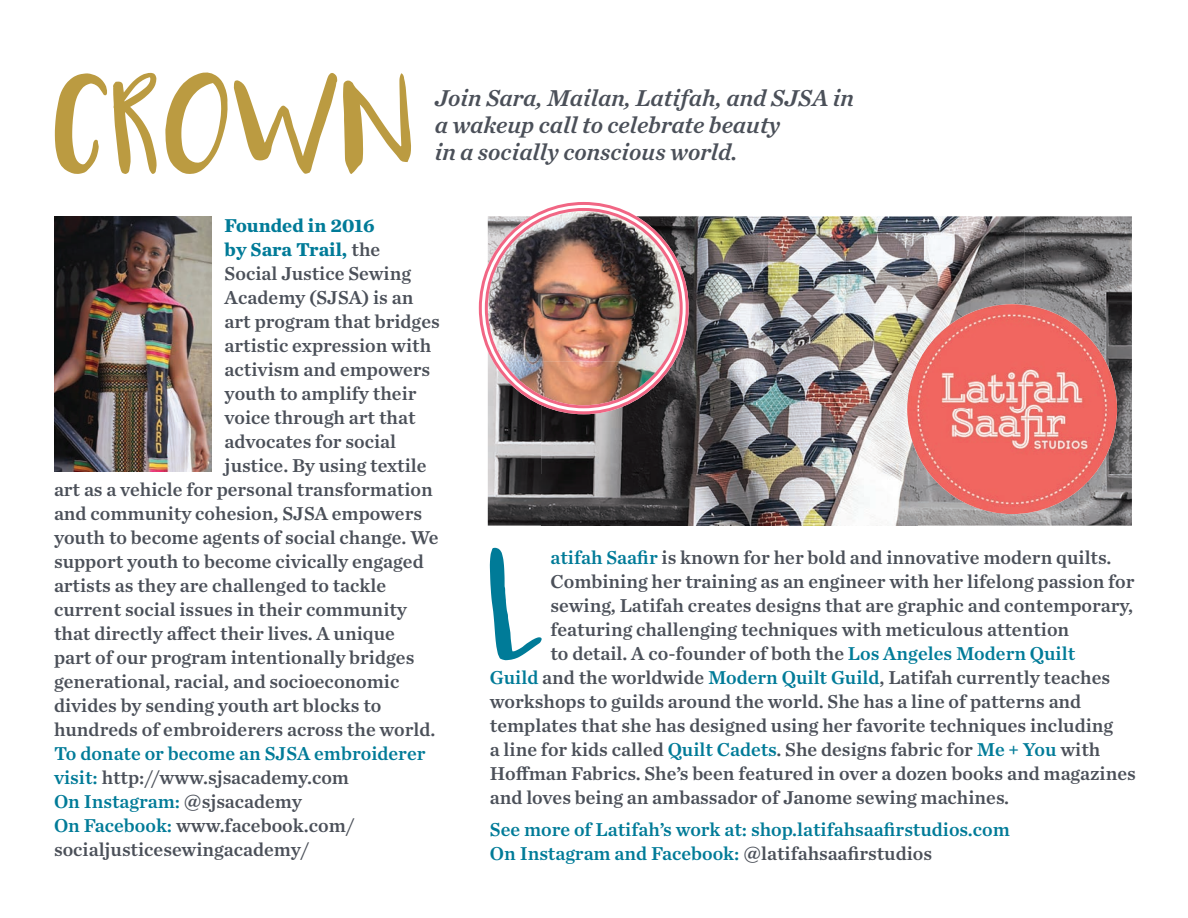
<style>
.page{position:relative;width:1188px;height:918px;background:#fff}
.page>*{position:absolute;margin:0;border:0;box-sizing:border-box;transform-origin:0 0}
.t1{font:83.85px "Luna";color:#007b98}
.t2{font:75px "Luna";letter-spacing:.05em;color:#bb9b41}
.t3{font:italic 24px/27px "Chronicle Text G1 Semi";color:#4b5059}
.t4{font:19.5px/24px "Chronicle Text G1 Semi";color:#4b5059}
.t5{font:19.5px/24px "Chronicle Text G1 Semi";color:#007b98}
.t6{font:700 19.5px/24px "Chronicle Text G1";color:#007b98}
.s1{font-family:"Chronicle Text G1 Semi";font-weight:400;color:#4b5059}
.s2{color:#007b98}
.s3{color:#4b5059}
</style>
<div class="page">
<img style="left:54px;top:216px;width:158px;height:256px">
<img style="left:488px;top:362px;width:53px;height:164px">
<img style="left:635px;top:216px;width:389px;height:52px">
<img style="left:1024px;top:216px;width:108px;height:155px">
<img style="left:663px;top:268px;width:308px;height:103px">
<img style="left:971px;top:268px;width:54px;height:36px">
<img style="left:541px;top:371px;width:376px;height:155px">
<img style="left:1079px;top:371px;width:53px;height:155px">
<img style="left:917px;top:514px;width:54px;height:12px">
<img style="left:971px;top:514px;width:108px;height:12px">
<img style="left:907px;top:304px;width:210px;height:210px">
<img style="left:541px;top:206px;width:86px;height:10px">
<img style="left:488px;top:216px;width:147px;height:146px">
<img style="left:635px;top:291px;width:49px;height:105px">
<img style="left:498px;top:361px;width:137px;height:49px">
<div style="left:479px;top:202px;width:210px;height:212px;border:9px solid #fff;border-radius:50%"></div>
<h2 class="t2" style="left:55px;top:104px;width:361px">CROWN</h2>
<p class="t3" style="left:435px;top:83px;width:421px">Join Sara, Mailan, Latifah, and SJSA in a wakeup call to celebrate beauty<br>in a socially conscious world.</p>
<p class="t6" style="left:225px;top:212px;width:157px">Founded in 2016 by Sara Trail, <span class="s1">the</span></p>
<p class="t4" style="left:225px;top:260px;width:188px">Social Justice Sewing</p>
<p class="t4" style="left:225px;top:284px;width:190px">Academy (SJSA) is an</p>
<p class="t4" style="left:225px;top:308px;width:217px">art program that bridges</p>
<p class="t4" style="left:225px;top:332px;width:208px">artistic expression with</p>
<p class="t4" style="left:225px;top:356px;width:207px">activism and empowers</p>
<p class="t4" style="left:225px;top:380px;width:193px">youth to amplify their</p>
<p class="t4" style="left:225px;top:404px;width:192px">voice through art that</p>
<p class="t4" style="left:225px;top:428px;width:173px">advocates for social</p>
<p class="t4" style="left:225px;top:452px;width:203px">justice. By using textile</p>
<p class="t4" style="left:54px;top:476px;width:380px">art as a vehicle for personal transformation</p>
<p class="t4" style="left:54px;top:500px;width:370px">and community cohesion, SJSA empowers</p>
<p class="t4" style="left:54px;top:524px;width:386px">youth to become agents of social change. We</p>
<p class="t4" style="left:54px;top:548px;width:371px">support youth to become civically engaged</p>
<p class="t4" style="left:54px;top:572px;width:334px">artists as they are challenged to tackle</p>
<p class="t4" style="left:54px;top:596px;width:354px">current social issues in their community</p>
<p class="t4" style="left:54px;top:620px;width:342px">that directly affect their lives. A unique</p>
<p class="t4" style="left:54px;top:644px;width:362px">part of our program intentionally bridges</p>
<p class="t4" style="left:54px;top:668px;width:347px">generational, racial, and socioeconomic</p>
<p class="t4" style="left:54px;top:692px;width:329px">divides by sending youth art blocks to</p>
<p class="t4" style="left:54px;top:716px;width:383px">hundreds of embroiderers across the world.</p>
<p class="t4" style="left:54px;top:740px;width:373px"><span class="s2">To donate or become an SJSA embroiderer visit:</span> http://www.sjsacademy.com<br><span class="s2">On Instagram:</span> @sjsacademy<br><span class="s2">On Facebook:</span> www.facebook.com/ socialjusticesewingacademy/</p>
<h1 class="t1" style="left:490px;top:582px;width:54px">L</h1>
<p class="t4" style="left:550px;top:545px;width:562px"><span class="s2">atifah Saafir</span> is known for her bold and innovative modern quilts.</p>
<p class="t4" style="left:550px;top:569px;width:586px">Combining her training as an engineer with her lifelong passion for</p>
<p class="t4" style="left:550px;top:593px;width:584px">sewing, Latifah creates designs that are graphic and contemporary,</p>
<p class="t4" style="left:550px;top:617px;width:520px">featuring challenging techniques with meticulous attention</p>
<p class="t4" style="left:550px;top:641px;width:526px">to detail. A co-founder of both the <span class="s2">Los Angeles Modern Quilt</span></p>
<p class="t4" style="left:490px;top:665px;width:622px"><span class="s2">Guild</span> and the worldwide <span class="s2">Modern Quilt Guild</span>, Latifah currently teaches</p>
<p class="t4" style="left:490px;top:689px;width:593px">workshops to guilds around the world. She has a line of patterns and</p>
<p class="t4" style="left:490px;top:713px;width:625px">templates that she has designed using her favorite techniques including</p>
<p class="t4" style="left:490px;top:737px;width:612px">a line for kids called <span class="s2">Quilt Cadets</span>. She designs fabric for <span class="s2">Me + You</span> with</p>
<p class="t4" style="left:490px;top:761px;width:647px">Hoffman Fabrics. She’s been featured in over a dozen books and magazines</p>
<p class="t4" style="left:490px;top:785px;width:521px">and loves being an ambassador of Janome sewing machines.</p>
<p class="t5" style="left:490px;top:816px;width:521px">See more of Latifah’s work at: shop.latifahsaafirstudios.com<br>On Instagram and Facebook: <span class="s3">@latifahsaafirstudios</span></p>
</div>
